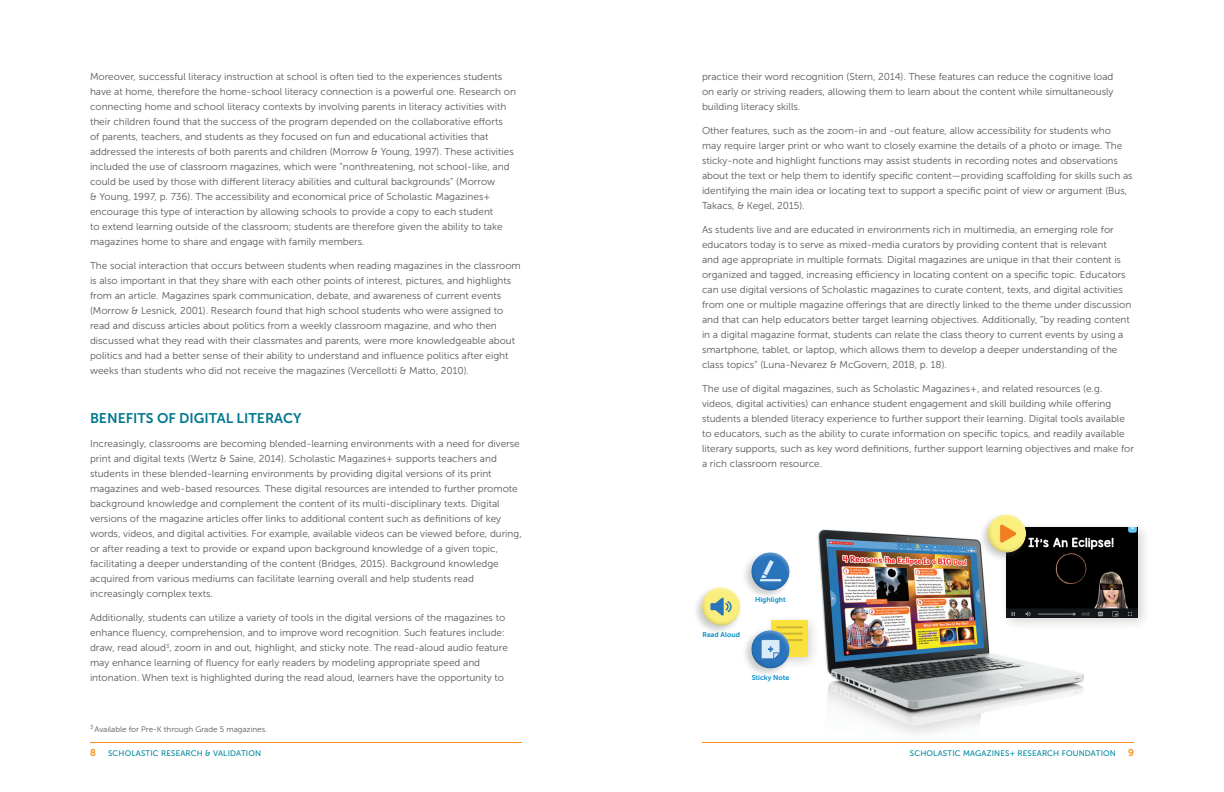
<style>
.page{position:relative;width:1224px;height:792px;background:#fff}
.page>*{position:absolute;margin:0;border:0;box-sizing:border-box;transform-origin:0 0}
.Heading_2{font:14px "Museo Sans 700";color:#00788f}
.Body_Text{font:10px/15px "Museo Sans 300";color:#57585a}
.t1{font:8px "Museo Sans 500";letter-spacing:.02em;color:#008ba0}
.Body_Text-2{font:8px "Museo Sans 300";color:#57585a}
.Body_Text-3{font:7px "Museo Sans 700";color:#008cc4}
.s1{font-family:"Museo 700";font-size:10px;color:#f7931d}
</style>
<div class="page">
<hr style="left:90px;top:742px;width:432px;height:1px;background:#f7931d">
<hr style="left:702px;top:742px;width:432px;height:1px;background:#f7931d">
<img style="left:817px;top:529px;width:267px;height:205px">
<div style="left:999px;top:521px;width:152px;height:110px;background:#231f20;opacity:.2"></div>
<img style="left:1007px;top:527px;width:131px;height:90px">
<div style="left:764px;top:614px;width:56px;height:56px;background:#231f20;opacity:.2"></div>
<img style="left:772px;top:621px;width:36px;height:36px">
<div style="left:692px;top:585px;width:51px;height:50px;background:#57585a;opacity:.3"></div>
<div style="left:702px;top:586px;width:39px;height:29px;background:#fff;opacity:.75"></div>
<div style="left:701px;top:592px;width:40px;height:34px;background:#231f20;opacity:.75"></div>
<div style="left:978px;top:512px;width:50px;height:50px;background:#57585a;opacity:.3"></div>
<div style="left:987px;top:513px;width:39px;height:29px;background:#fff;opacity:.75"></div>
<div style="left:986px;top:519px;width:40px;height:34px;background:#231f20;opacity:.75"></div>
<div style="left:742px;top:550px;width:50px;height:50px;background:#57585a;opacity:.3"></div>
<div style="left:751px;top:551px;width:39px;height:29px;background:#fff;opacity:.75"></div>
<div style="left:750px;top:557px;width:40px;height:34px;background:#231f20;opacity:.75"></div>
<div style="left:742px;top:628px;width:50px;height:50px;background:#57585a;opacity:.3"></div>
<div style="left:751px;top:629px;width:39px;height:29px;background:#fff;opacity:.75"></div>
<div style="left:750px;top:635px;width:40px;height:34px;background:#231f20;opacity:.75"></div>
<p class="Body_Text" style="left:90px;top:69px;width:428px">Moreover, successful literacy instruction at school is often tied to the experiences students have at home, therefore the home-school literacy connection is a powerful one. Research on connecting home and school literacy contexts by involving parents in literacy activities with their children found that the success of the program depended on the collaborative efforts<br>of parents, teachers, and students as they focused on fun and educational activities that addressed the interests of both parents and children (Morrow &amp; Young, 1997). These activities included the use of classroom magazines, which were “nonthreatening, not school-like, and could be used by those with different literacy abilities and cultural backgrounds” (Morrow<br>&amp; Young, 1997, p. 736). The accessibility and economical price of Scholastic Magazines+ encourage this type of interaction by allowing schools to provide a copy to each student<br>to extend learning outside of the classroom; students are therefore given the ability to take magazines home to share and engage with family members.</p>
<p class="Body_Text" style="left:90px;top:258px;width:432px">The social interaction that occurs between students when reading magazines in the classroom is also important in that they share with each other points of interest, pictures, and highlights from an article. Magazines spark communication, debate, and awareness of current events (Morrow &amp; Lesnick, 2001). Research found that high school students who were assigned to read and discuss articles about politics from a weekly classroom magazine, and who then discussed what they read with their classmates and parents, were more knowledgeable about politics and had a better sense of their ability to understand and influence politics after eight weeks than students who did not receive the magazines (Vercellotti &amp; Matto, 2010).</p>
<p class="Heading_2" style="left:90px;top:410px;width:213px">BENEFITS OF DIGITAL LITERACY</p>
<p class="Body_Text" style="left:90px;top:436px;width:433px">Increasingly, classrooms are becoming blended-learning environments with a need for diverse print and digital texts (Wertz &amp; Saine, 2014). Scholastic Magazines+ supports teachers and students in these blended-learning environments by providing digital versions of its print magazines and web-based resources. These digital resources are intended to further promote background knowledge and complement the content of its multi-disciplinary texts. Digital versions of the magazine articles offer links to additional content such as definitions of key words, videos, and digital activities. For example, available videos can be viewed before, during, or after reading a text to provide or expand upon background knowledge of a given topic, facilitating a deeper understanding of the content (Bridges, 2015). Background knowledge acquired from various mediums can facilitate learning overall and help students read increasingly complex texts.</p>
<p class="Body_Text" style="left:90px;top:610px;width:419px">Additionally, students can utilize a variety of tools in the digital versions of the magazines to enhance fluency, comprehension, and to improve word recognition. Such features include: draw, read aloud<sup>3</sup>, zoom in and out, highlight, and sticky note. The read-aloud audio feature may enhance learning of fluency for early readers by modeling appropriate speed and intonation. When text is highlighted during the read aloud, learners have the opportunity to</p>
<p class="Body_Text-2" style="left:90px;top:725px;width:179px"><sup>3</sup> Available for Pre-K through Grade 5 magazines.</p>
<p class="Body_Text" style="left:702px;top:69px;width:413px;text-align:justify">practice their word recognition (Stern, 2014). These features can reduce the cognitive load on early or striving readers, allowing them to learn about the content while simultaneously building literacy skills.</p>
<p class="Body_Text" style="left:702px;top:123px;width:432px">Other features, such as the zoom-in and -out feature, allow accessibility for students who may require larger print or who want to closely examine the details of a photo or image. The sticky-note and highlight functions may assist students in recording notes and observations about the text or help them to identify specific content—providing scaffolding for skills such as identifying the main idea or locating text to support a specific point of view or argument (Bus, Takacs, &amp; Kegel, 2015).</p>
<p class="Body_Text" style="left:702px;top:222px;width:431px">As students live and are educated in environments rich in multimedia, an emerging role for educators today is to serve as mixed-media curators by providing content that is relevant<br>and age appropriate in multiple formats. Digital magazines are unique in that their content is organized and tagged, increasing efficiency in locating content on a specific topic. Educators can use digital versions of Scholastic magazines to curate content, texts, and digital activities from one or multiple magazine offerings that are directly linked to the theme under discussion and that can help educators better target learning objectives. Additionally, “by reading content in a digital magazine format, students can relate the class theory to current events by using a smartphone, tablet, or laptop, which allows them to develop a deeper understanding of the class topics” (Luna-Nevarez &amp; McGovern, 2018, p. 18).</p>
<p class="Body_Text" style="left:702px;top:381px;width:433px">The use of digital magazines, such as Scholastic Magazines+, and related resources (e.g. videos, digital activities) can enhance student engagement and skill building while offering students a blended literacy experience to further support their learning. Digital tools available to educators, such as the ability to curate information on specific topics, and readily available literary supports, such as key word definitions, further support learning objectives and make for a rich classroom resource.</p>
<p class="Body_Text-3" style="left:702px;top:631px;width:39px">Read Aloud</p>
<p class="Body_Text-3" style="left:755px;top:596px;width:32px">Highlight</p>
<p class="Body_Text-3" style="left:752px;top:674px;width:39px">Sticky Note</p>
<p class="t1" style="left:90px;top:749px;width:173px"><span class="s1">8</span> SCHOLASTIC RESEARCH &amp; VALIDATION</p>
<p class="t1" style="left:910px;top:749px;width:226px">SCHOLASTIC MAGAZINES+ RESEARCH FOUNDATION <span class="s1">9</span></p>
</div>
